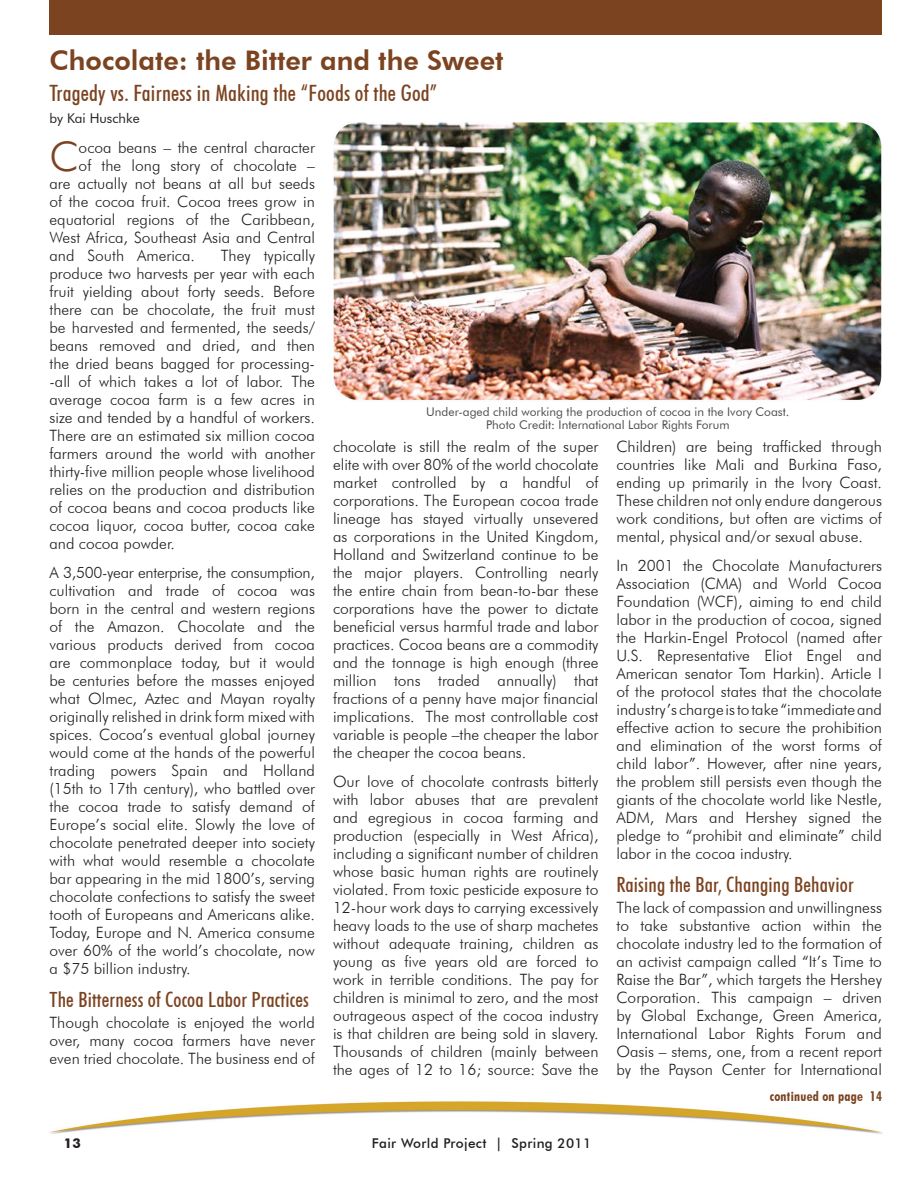
<style>
.page{position:relative;width:918px;height:1202px;background:#fff}
.page>*{position:absolute;margin:0;border:0;box-sizing:border-box;transform-origin:0 0}
.t1{font:300 40.8px "Futura BT";color:#7b4320}
.t2{font:800 27px "Futura BT";color:#7b4320}
.t3{font:500 condensed 22.5px "Futura BT";letter-spacing:.01em;color:#7b4320}
.t4{font:500 condensed 21px "Futura BT";letter-spacing:.01em;color:#7b4320}
.t5{font:300 15.6px/18px "Futura BT";color:#231f20;text-align:justify}
.t6{font:500 13.5px "Futura BT";letter-spacing:.025em;color:#231f20}
.t7{font:700 condensed 13.5px "Futura BT";letter-spacing:.02em;color:#7b4320}
.t8{font:13.5px "Futura BT";color:#231f20}
.t9{font:700 13.5px "Futura BT";color:#231f20}
.t10{font:12px/13.5px "Futura BT";color:#4b4c4d;text-align:center}
</style>
<div class="page">
<img style="left:49px;top:1101px;width:833px;height:33px">
<div style="left:50px;top:0;width:832px;height:35px;background:#7b4320"></div>
<img style="left:333px;top:122px;width:549px;height:279px">
<h2 class="t2" style="left:50px;top:44px;width:456px">Chocolate: the Bitter and the Sweet</h2>
<h3 class="t3" style="left:50px;top:79px;width:389px">Tragedy vs. Fairness in Making the “Foods of the God”</h3>
<p class="t8" style="left:50px;top:110px;width:92px">by Kai Huschke</p>
<h1 class="t1" style="left:50px;top:132px;width:31px">C</h1>
<p class="t5" style="left:79px;top:138px;width:238px">ocoa beans – the central character</p>
<p class="t5" style="left:79px;top:156px;width:238px">of the long story of chocolate –</p>
<p class="t5" style="left:50px;top:174px;width:267px">are actually not beans at all but seeds</p>
<p class="t5" style="left:50px;top:192px;width:267px">of the cocoa fruit. Cocoa trees grow in</p>
<p class="t5" style="left:50px;top:210px;width:267px">equatorial regions of the Caribbean,</p>
<p class="t5" style="left:50px;top:228px;width:267px">West Africa, Southeast Asia and Central</p>
<p class="t5" style="left:50px;top:246px;width:147px">and South America.</p>
<p class="t5" style="left:50px;top:246px;width:267px;text-indent:171px">They typically produce two harvests per year with each fruit yielding about forty seeds. Before there can be chocolate, the fruit must be harvested and fermented, the seeds/ beans removed and dried, and then the dried beans bagged for processing--all of which takes a lot of labor. The average cocoa farm is a few acres in size and tended by a handful of workers.<br>There are an estimated six million cocoa farmers around the world with another thirty-five million people whose livelihood relies on the production and distribution of cocoa beans and cocoa products like cocoa liquor, cocoa butter, cocoa cake and cocoa powder.</p>
<p class="t5" style="left:50px;top:563px;width:267px">A 3,500-year enterprise, the consumption, cultivation and trade of cocoa was born in the central and western regions of the Amazon. Chocolate and the various products derived from cocoa are commonplace today, but it would be centuries before the masses enjoyed what Olmec, Aztec and Mayan royalty originally relished in drink form mixed with spices. Cocoa’s eventual global journey would come at the hands of the powerful trading powers Spain and Holland (15th to 17th century), who battled over the cocoa trade to satisfy demand of Europe’s social elite. Slowly the love of chocolate penetrated deeper into society with what would resemble a chocolate bar appearing in the mid 1800’s, serving chocolate confections to satisfy the sweet tooth of Europeans and Americans alike.<br>Today, Europe and N. America consume over 60% of the world’s chocolate, now a $75 billion industry.</p>
<h3 class="t4" style="left:50px;top:986px;width:261px">The Bitterness of Cocoa Labor Practices</h3>
<p class="t5" style="left:50px;top:1013px;width:267px">Though chocolate is enjoyed the world over, many cocoa farmers have never even tried chocolate. The business end of</p>
<p class="t10" style="left:426px;top:405px;width:365px">Under-aged child working the production of cocoa in the Ivory Coast.<br>Photo Credit: International Labor Rights Forum</p>
<p class="t5" style="left:333px;top:437px;width:267px">chocolate is still the realm of the super elite with over 80% of the world chocolate market controlled by a handful of corporations. The European cocoa trade lineage has stayed virtually unsevered as corporations in the United Kingdom, Holland and Switzerland continue to be the major players. Controlling nearly the entire chain from bean-to-bar these corporations have the power to dictate beneficial versus harmful trade and labor practices. Cocoa beans are a commodity and the tonnage is high enough (three million tons traded annually) that fractions of a penny have major financial implications. The most controllable cost variable is people –the cheaper the labor the cheaper the cocoa beans.</p>
<p class="t5" style="left:333px;top:772px;width:267px">Our love of chocolate contrasts bitterly with labor abuses that are prevalent and egregious in cocoa farming and production (especially in West Africa), including a significant number of children whose basic human rights are routinely violated. From toxic pesticide exposure to 12-hour work days to carrying excessively heavy loads to the use of sharp machetes without adequate training, children as young as five years old are forced to work in terrible conditions. The pay for children is minimal to zero, and the most outrageous aspect of the cocoa industry is that children are being sold in slavery.<br>Thousands of children (mainly between the ages of 12 to 16; source: Save the</p>
<p class="t5" style="left:616px;top:437px;width:267px">Children) are being trafficked through countries like Mali and Burkina Faso, ending up primarily in the Ivory Coast.<br>These children not only endure dangerous work conditions, but often are victims of mental, physical and/or sexual abuse.</p>
<p class="t5" style="left:616px;top:556px;width:267px">In 2001 the Chocolate Manufacturers Association (CMA) and World Cocoa Foundation (WCF), aiming to end child labor in the production of cocoa, signed the Harkin-Engel Protocol (named after U.S. Representative Eliot Engel and American senator Tom Harkin). Article I of the protocol states that the chocolate industry’s charge is to take “immediate and effective action to secure the prohibition and elimination of the worst forms of child labor”. However, after nine years, the problem still persists even though the giants of the chocolate world like Nestle, ADM, Mars and Hershey signed the pledge to “prohibit and eliminate” child labor in the cocoa industry.</p>
<h3 class="t4" style="left:616px;top:871px;width:239px">Raising the Bar, Changing Behavior</h3>
<p class="t5" style="left:616px;top:898px;width:267px">The lack of compassion and unwillingness to take substantive action within the chocolate industry led to the formation of an activist campaign called “It’s Time to Raise the Bar”, which targets the Hershey Corporation. This campaign – driven by Global Exchange, Green America, International Labor Rights Forum and Oasis – stems, one, from a recent report by the Payson Center for International</p>
<p class="t7" style="left:770px;top:1087px;width:114px">continued on page 14</p>
<p class="t9" style="left:64px;top:1135px;width:19px">13</p>
<p class="t6" style="left:372px;top:1134px;width:221px">Fair World Project | Spring 2011</p>
</div>
